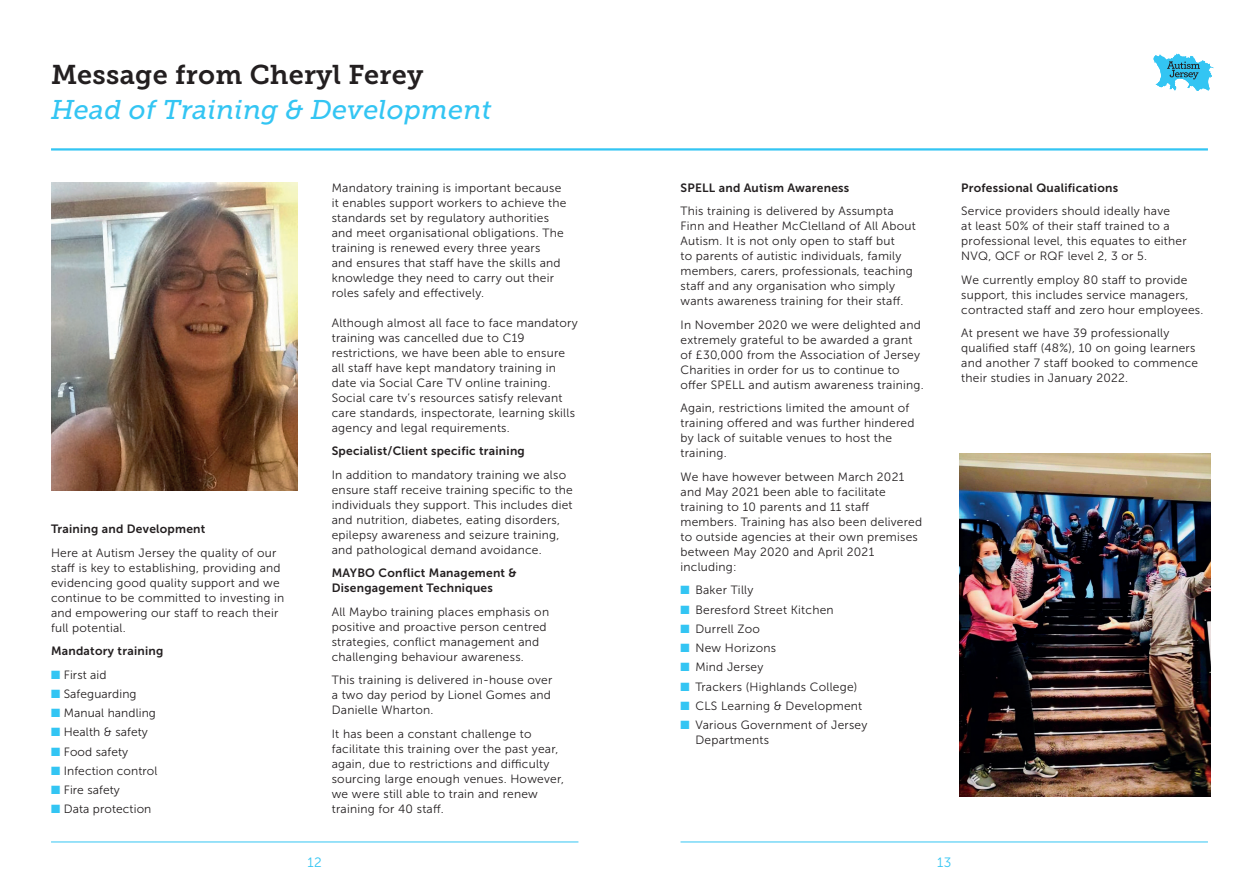
<style>
.page{position:relative;width:1259px;height:893px;background:#fff}
.page>*{position:absolute;margin:0;border:0;box-sizing:border-box;transform-origin:0 0}
.t1{font:italic 27px/34.5px "Museo Slab 500";letter-spacing:.005em;color:#33c5f3}
.t2{font:13.5px "Museo Sans 300";color:#33c5f3}
.t3{font:12px/15px "Museo Sans 300";letter-spacing:.02em;color:#231f20}
.t4{font:12px/15px "Museo Sans 700";letter-spacing:.02em;color:#231f20}
.s1{font-family:"Museo Slab 700";font-style:normal;color:#231f20}
.s2{color:#33c5f3}
</style>
<div class="page">
<hr style="left:51px;top:842px;width:527px;height:1px;background:#33c5f3">
<hr style="left:680px;top:842px;width:528px;height:1px;background:#33c5f3">
<hr style="left:51px;top:148px;width:1157px;height:3px;background:#33c5f3">
<svg style="left:1153px;top:54px;width:60px;height:37px"></svg>
<img style="left:51px;top:183px;width:247px;height:307px">
<img style="left:959px;top:454px;width:251px;height:343px">
<p class="t1" style="left:51px;top:58px;width:442px"><span class="s1">Message from Cheryl Ferey<br></span>Head of Training &amp; Development</p>
<p class="t4" style="left:51px;top:521px;width:156px">Training and Development</p>
<p class="t3" style="left:51px;top:545px;width:235px">Here at Autism Jersey the quality of our staff is key to establishing, providing and evidencing good quality support and we continue to be committed to investing in and empowering our staff to reach their full potential.</p>
<p class="t4" style="left:51px;top:643px;width:114px">Mandatory training</p>
<p class="t3" style="left:51px;top:667px;width:57px"><span class="s2">■</span> First aid</p>
<p class="t3" style="left:51px;top:686px;width:87px"><span class="s2">■</span> Safeguarding</p>
<p class="t3" style="left:51px;top:706px;width:106px"><span class="s2">■</span> Manual handling</p>
<p class="t3" style="left:51px;top:725px;width:98px"><span class="s2">■</span> Health &amp; safety</p>
<p class="t3" style="left:51px;top:744px;width:79px"><span class="s2">■</span> Food safety</p>
<p class="t3" style="left:51px;top:763px;width:108px"><span class="s2">■</span> Infection control</p>
<p class="t3" style="left:51px;top:783px;width:70px"><span class="s2">■</span> Fire safety</p>
<p class="t3" style="left:51px;top:802px;width:102px"><span class="s2">■</span> Data protection</p>
<p class="t3" style="left:332px;top:180px;width:236px">Mandatory training is important because it enables support workers to achieve the standards set by regulatory authorities and meet organisational obligations. The training is renewed every three years<br>and ensures that staff have the skills and knowledge they need to carry out their roles safely and effectively.</p>
<p class="t3" style="left:332px;top:315px;width:247px">Although almost all face to face mandatory training was cancelled due to C19 restrictions, we have been able to ensure all staff have kept mandatory training in date via Social Care TV online training.<br>Social care tv’s resources satisfy relevant care standards, inspectorate, learning skills agency and legal requirements.</p>
<p class="t4" style="left:332px;top:444px;width:195px">Specialist/Client specific training</p>
<p class="t3" style="left:332px;top:467px;width:243px">In addition to mandatory training we also ensure staff receive training specific to the individuals they support. This includes diet and nutrition, diabetes, eating disorders, epilepsy awareness and seizure training, and pathological demand avoidance.</p>
<p class="t4" style="left:332px;top:566px;width:186px">MAYBO Conflict Management &amp;<br>Disengagement Techniques</p>
<p class="t3" style="left:332px;top:604px;width:219px">All Maybo training places emphasis on positive and proactive person centred strategies, conflict management and challenging behaviour awareness.</p>
<p class="t3" style="left:332px;top:673px;width:222px">This training is delivered in-house over a two day period by Lionel Gomes and<br>Danielle Wharton.</p>
<p class="t3" style="left:332px;top:726px;width:234px">It has been a constant challenge to facilitate this training over the past year, again, due to restrictions and difficulty sourcing large enough venues. However, we were still able to train and renew training for 40 staff.</p>
<p class="t4" style="left:680px;top:180px;width:170px">SPELL and Autism Awareness</p>
<p class="t3" style="left:680px;top:204px;width:237px">This training is delivered by Assumpta Finn and Heather McClelland of All About Autism. It is not only open to staff but<br>to parents of autistic individuals, family members, carers, professionals, teaching staff and any organisation who simply wants awareness training for their staff.</p>
<p class="t3" style="left:680px;top:317px;width:245px">In November 2020 we were delighted and extremely grateful to be awarded a grant of £30,000 from the Association of Jersey Charities in order for us to continue to offer SPELL and autism awareness training.</p>
<p class="t3" style="left:680px;top:401px;width:235px">Again, restrictions limited the amount of training offered and was further hindered by lack of suitable venues to host the training.</p>
<p class="t3" style="left:680px;top:469px;width:243px">We have however between March 2021 and May 2021 been able to facilitate training to 10 parents and 11 staff members. Training has also been delivered to outside agencies at their own premises between May 2020 and April 2021 including:</p>
<p class="t3" style="left:680px;top:583px;width:74px"><span class="s2">■</span> Baker Tilly</p>
<p class="t3" style="left:680px;top:602px;width:155px"><span class="s2">■</span> Beresford Street Kitchen</p>
<p class="t3" style="left:680px;top:621px;width:81px"><span class="s2">■</span> Durrell Zoo</p>
<p class="t3" style="left:680px;top:641px;width:97px"><span class="s2">■</span> New Horizons</p>
<p class="t3" style="left:680px;top:660px;width:84px"><span class="s2">■</span> Mind Jersey</p>
<p class="t3" style="left:680px;top:679px;width:178px"><span class="s2">■</span> Trackers (Highlands College)</p>
<p class="t3" style="left:680px;top:698px;width:183px"><span class="s2">■</span> CLS Learning &amp; Development</p>
<p class="t3" style="left:695px;top:718px;width:174px;text-indent:-15px"><span class="s2">■</span> Various Government of Jersey<br>Departments</p>
<p class="t4" style="left:961px;top:180px;width:158px">Professional Qualifications</p>
<p class="t3" style="left:961px;top:204px;width:227px">Service providers should ideally have<br>at least 50% of their staff trained to a professional level, this equates to either NVQ, QCF or RQF level 2, 3 or 5.</p>
<p class="t3" style="left:961px;top:272px;width:244px">We currently employ 80 staff to provide support, this includes service managers, contracted staff and zero hour employees.</p>
<p class="t3" style="left:961px;top:326px;width:238px">At present we have 39 professionally qualified staff (48%), 10 on going learners and another 7 staff booked to commence their studies in January 2022.</p>
<p class="t2" style="left:308px;top:855px;width:16px">12</p>
<p class="t2" style="left:937px;top:855px;width:16px">13</p>
</div>
